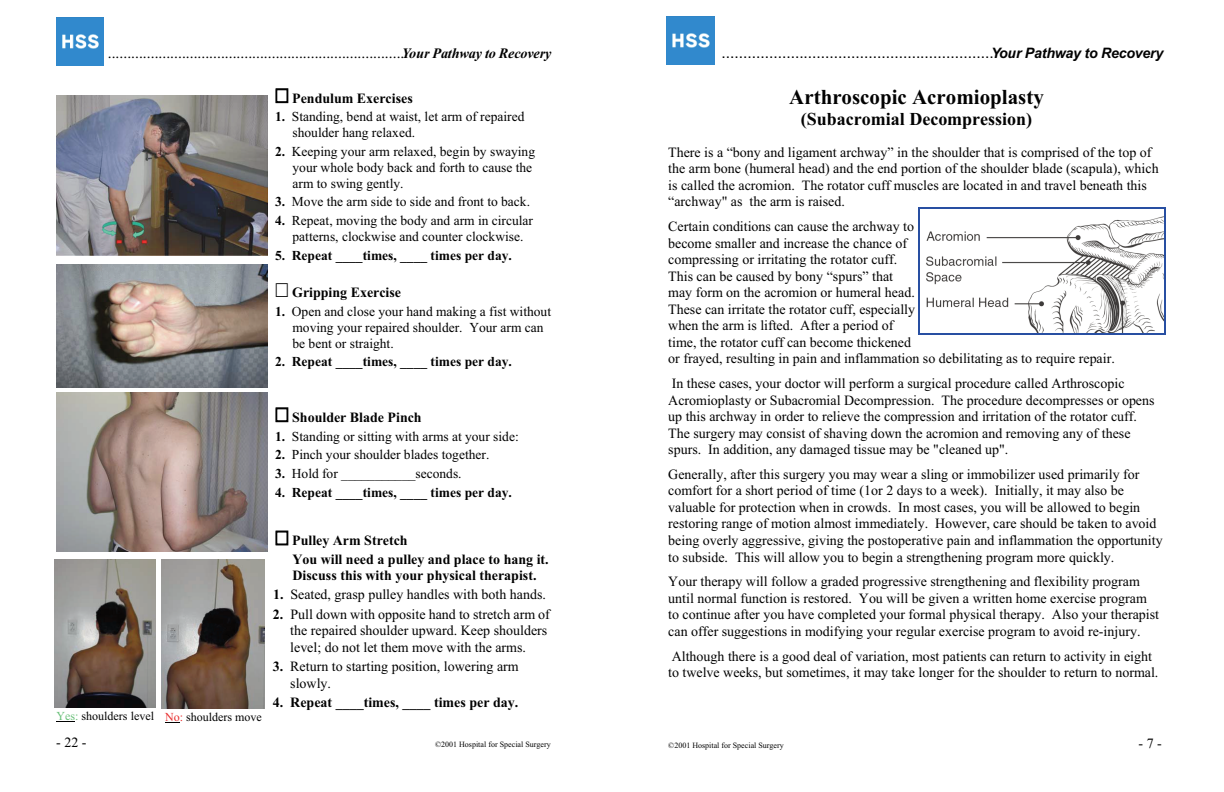
<style>
.page{position:relative;width:1224px;height:792px;background:#fff}
.page>*{position:absolute;margin:0;border:0;box-sizing:border-box;transform-origin:0 0}
.t1{font:21.3px "Times New Roman Bold+VHEFJZ";color:#020202}
.t2{font:18.2px "Times New Roman Bold+VHEFJZ";color:#020202}
.t3{font:15.7px "Times New Roman+ZPPZDP";color:#020202}
.t4{font:15.7px "Arial+RGMUAS";color:#020202}
.t5{font:14.2px/16.5px "Times New Roman+MPPKAD";color:#020202}
.t6{font:14.2px/16.5px "Times New Roman+ZPPZDP";color:#020202}
.t7{font:14.2px/19px "Times New Roman Bold+DXBHFE";color:#020202}
.t8{font:13.7px/16px "Times New Roman+ZPPZDP";color:#020202}
.t9{font:13.7px "Times New Roman Bold+DXBHFE";color:#020202}
.t10{font:12.2px "Times New Roman+ZPPZDP";color:#020202}
.t11{font:8.1px "Times New Roman+MPPKAD";color:#020202}
.t12{font:8.1px "Times New Roman+ZPPZDP";color:#020202}
.s1{font-family:"Times New Roman Bold Italic+WUXKRX";font-size:14.4px}
.s2{font-family:"Times New Roman Bold+DXBHFE"}
.s3{color:#69c079}
.s4{color:#e82e2e}
.s5{font-family:"Arial Bold Italic+GCCGDN";font-size:14.4px}
</style>
<div class="page">
<img style="left:926px;top:216px;width:238px;height:116px">
<hr style="left:918px;top:208px;width:1px;height:126px;background:#284fa2">
<hr style="left:1165px;top:208px;width:1px;height:126px;background:#284fa2">
<hr style="left:918px;top:208px;width:248px;height:1px;background:#284fa2">
<hr style="left:918px;top:333px;width:248px;height:1px;background:#284fa2">
<img style="left:56px;top:96px;width:211px;height:159px">
<img style="left:56px;top:392px;width:211px;height:160px">
<img style="left:56px;top:265px;width:211px;height:123px">
<img style="left:55px;top:559px;width:101px;height:148px">
<svg style="left:57px;top:721px;width:18px;height:1px"></svg>
<img style="left:162px;top:559px;width:103px;height:149px">
<svg style="left:165px;top:722px;width:15px;height:1px"></svg>
<img style="left:56px;top:18px;width:47px;height:47px">
<img style="left:667px;top:17px;width:47px;height:47px">
<p class="t3" style="left:108px;top:43px;width:446px">............................................................................<span class="s1">Your Pathway to Recovery</span></p>
<p class="t7" style="left:292px;top:88px;width:122px">Pendulum Exercises</p>
<p class="t8" style="left:293px;top:108px;width:234px;text-indent:-18px"><span class="s2">1.</span> Standing, bend at waist, let arm of repaired shoulder hang relaxed.</p>
<p class="t8" style="left:293px;top:143px;width:244px;text-indent:-17px"><span class="s2">2.</span> Keeping your arm relaxed, begin by swaying your whole body back and forth to cause the arm to swing gently.</p>
<p class="t8" style="left:275px;top:194px;width:257px"><span class="s2">3.</span> Move the arm side to side and front to back.</p>
<p class="t8" style="left:275px;top:212px;width:260px;text-align:center"><span class="s2">4.</span> Repeat, moving the body and arm in circular patterns, clockwise and counter clockwise.</p>
<p class="t9" style="left:275px;top:247px;width:238px">5. Repeat ____times, ____ times per day.</p>
<p class="t7" style="left:292px;top:282px;width:110px">Gripping Exercise</p>
<p class="t8" style="left:293px;top:303px;width:260px;text-indent:-17px"><span class="s2">1.</span> Open and close your hand making a fist without moving your repaired shoulder. Your arm can be bent or straight.</p>
<p class="t9" style="left:275px;top:353px;width:238px">2. Repeat ____times, ____ times per day.</p>
<p class="t10" style="left:57px;top:709px;width:99px"><span class="s3">Yes</span> shoulders level</p>
<p class="t10" style="left:165px;top:710px;width:98px"><span class="s4">No</span> shoulders move</p>
<p class="t7" style="left:292px;top:407px;width:131px">Shoulder Blade Pinch</p>
<p class="t8" style="left:275px;top:428px;width:245px"><span class="s2">1.</span> Standing or sitting with arms at your side:</p>
<p class="t8" style="left:275px;top:447px;width:216px"><span class="s2">2.</span> Pinch your shoulder blades together.</p>
<p class="t8" style="left:275px;top:465px;width:188px"><span class="s2">3.</span> Hold for ___________seconds.</p>
<p class="t9" style="left:275px;top:484px;width:238px">4. Repeat ____times, ____ times per day.</p>
<p class="t7" style="left:292px;top:530px;width:258px">Pulley Arm Stretch<br>You will need a pulley and place to hang it.</p>
<p class="t7" style="left:293px;top:566px;width:246px">Discuss this with your physical therapist.</p>
<p class="t6" style="left:273px;top:586px;width:274px"><span class="s2">1.</span> Seated, grasp pulley handles with both hands.</p>
<p class="t6" style="left:290px;top:606px;width:263px;text-indent:-17px"><span class="s2">2.</span> Pull down with opposite hand to stretch arm of the repaired shoulder upward. Keep shoulders level; do not let them move with the arms.</p>
<p class="t6" style="left:290px;top:658px;width:230px;text-indent:-17px"><span class="s2">3.</span> Return to starting position, lowering arm slowly.</p>
<p class="t7" style="left:273px;top:692px;width:247px">4. Repeat ____times, ____ times per day.</p>
<p class="t6" style="left:64px;top:734px;width:24px">22 -</p>
<p class="t12" style="left:435px;top:740px;width:117px">©2001 Hospital for Special Surgery</p>
<p class="t4" style="left:722px;top:43px;width:444px">...............................................................<span class="s5">Your Pathway to Recovery</span></p>
<h1 class="t1" style="left:789px;top:84px;width:256px">Arthroscopic Acromioplasty</h1>
<p class="t2" style="left:801px;top:108px;width:233px">(Subacromial Decompression)</p>
<p class="t5" style="left:668px;top:144px;width:492px">There is a “bony and ligament archway” in the shoulder that is comprised of the top of the arm bone (humeral head) and the end portion of the shoulder blade (scapula), which is called the acromion. The rotator cuff muscles are located in and travel beneath this “archway" as the arm is raised.</p>
<p class="t5" style="left:668px;top:218px;width:448px">Certain conditions can cause the archway to<br>become smaller and increase the chance of<br>compressing or irritating the rotator cuff.<br>This can be caused by bony “spurs” that<br>may form on the acromion or humeral head.<br>These can irritate the rotator cuff, especially<br>when the arm is lifted. After a period of<br>time, the rotator cuff can become thickened<br>or frayed, resulting in pain and inflammation so debilitating as to require repair.</p>
<p class="t5" style="left:668px;top:375px;width:488px">In these cases, your doctor will perform a surgical procedure called Arthroscopic Acromioplasty or Subacromial Decompression. The procedure decompresses or opens up this archway in order to relieve the compression and irritation of the rotator cuff.<br>The surgery may consist of shaving down the acromion and removing any of these spurs. In addition, any damaged tissue may be "cleaned up".</p>
<p class="t5" style="left:668px;top:466px;width:496px">Generally, after this surgery you may wear a sling or immobilizer used primarily for comfort for a short period of time (1or 2 days to a week). Initially, it may also be valuable for protection when in crowds. In most cases, you will be allowed to begin restoring range of motion almost immediately. However, care should be taken to avoid being overly aggressive, giving the postoperative pain and inflammation the opportunity to subside. This will allow you to begin a strengthening program more quickly.</p>
<p class="t5" style="left:668px;top:573px;width:492px">Your therapy will follow a graded progressive strengthening and flexibility program until normal function is restored. You will be given a written home exercise program to continue after you have completed your formal physical therapy. Also your therapist can offer suggestions in modifying your regular exercise program to avoid re-injury.</p>
<p class="t5" style="left:668px;top:648px;width:492px">Although there is a good deal of variation, most patients can return to activity in eight to twelve weeks, but sometimes, it may take longer for the shoulder to return to normal.</p>
<p class="t11" style="left:668px;top:741px;width:117px">©2001 Hospital for Special Surgery</p>
<p class="t5" style="left:1139px;top:735px;width:25px">-7-</p>
</div>
